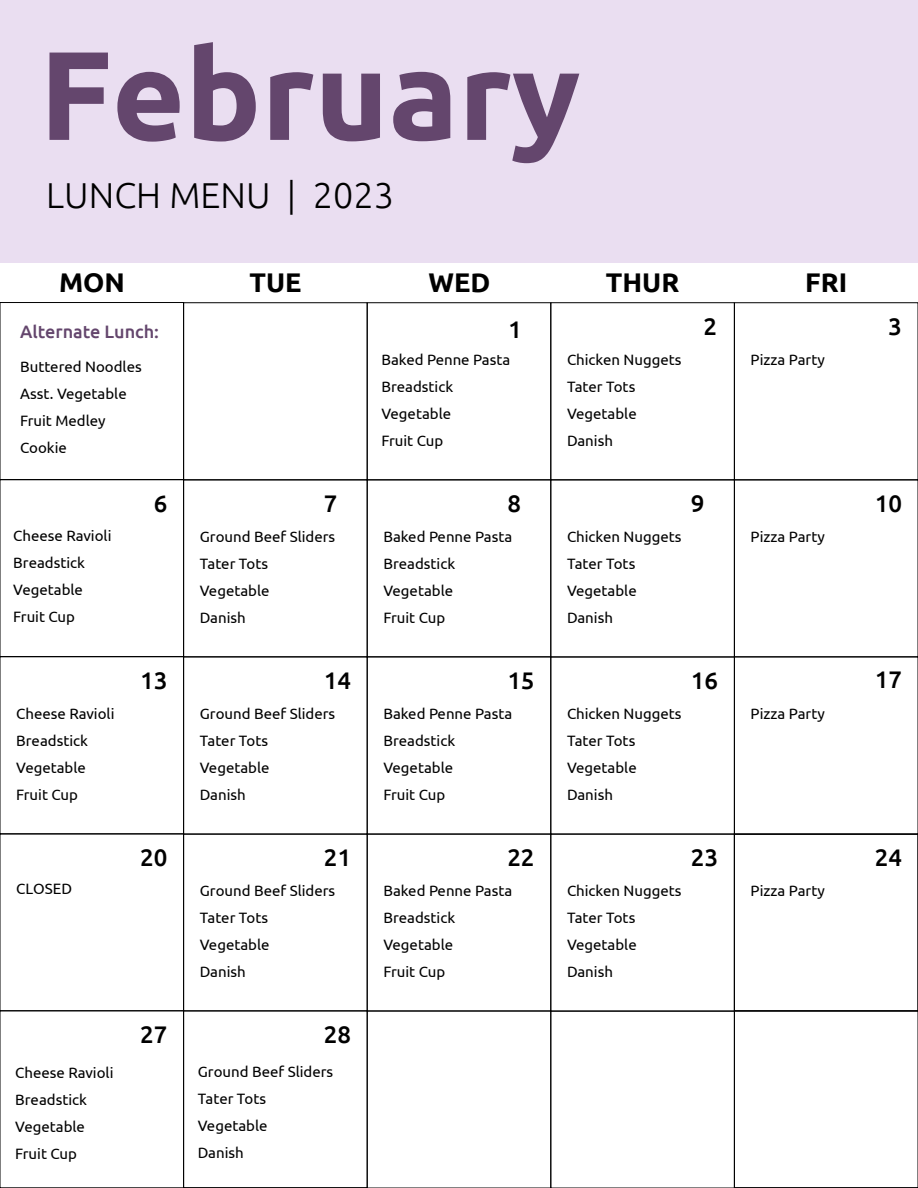
<style>
.page{position:relative;width:918px;height:1188px;background:#fff}
.page>*{position:absolute;margin:0;border:0;box-sizing:border-box;transform-origin:0 0}
.t1{font:700 126px "Ubuntu";color:#64466d}
.t2{font:300 36px "Ubuntu";color:#000}
.t3{font:700 27px "Ubuntu";color:#000}
.t4{font:500 24px "Ubuntu";color:#000}
.t5{font:500 18px "Ubuntu";color:#64466d}
.t6{font:15px/27px "Ubuntu";color:#000}
</style>
<div class="page">
<div style="left:367px;top:303px;width:184px;height:177px;border:1px solid #000"></div>
<div style="left:551px;top:303px;width:184px;height:177px;border:1px solid #000"></div>
<div style="left:0;top:302px;width:184px;height:178px;border:1px solid #000"></div>
<div style="left:367px;top:657px;width:184px;height:177px;border:1px solid #000"></div>
<div style="left:367px;top:1011px;width:184px;height:177px;border:1px solid #000"></div>
<div style="left:0;top:657px;width:184px;height:177px;border:1px solid #000"></div>
<div style="left:367px;top:480px;width:184px;height:177px;border:1px solid #000"></div>
<div style="left:0;top:480px;width:184px;height:177px;border:1px solid #000"></div>
<div style="left:183px;top:834px;width:184px;height:177px;border:1px solid #000"></div>
<div style="left:183px;top:1011px;width:184px;height:177px;border:1px solid #000"></div>
<div style="left:734px;top:1011px;width:184px;height:177px;border:1px solid #000"></div>
<div style="left:0;top:834px;width:184px;height:177px;border:1px solid #000"></div>
<div style="left:551px;top:480px;width:184px;height:177px;border:1px solid #000"></div>
<div style="left:734px;top:834px;width:184px;height:177px;border:1px solid #000"></div>
<div style="left:367px;top:834px;width:184px;height:177px;border:1px solid #000"></div>
<div style="left:551px;top:834px;width:184px;height:177px;border:1px solid #000"></div>
<div style="left:0;top:0;width:918px;height:263px;background:#eadef1"></div>
<h1 class="t1" style="left:39px;top:19px;width:543px">February</h1>
<h2 class="t2" style="left:46px;top:180px;width:349px">LUNCH MENU | 2023</h2>
<h3 class="t3" style="left:59px;top:271px;width:67px">MON</h3>
<h3 class="t3" style="left:250px;top:271px;width:54px">TUE</h3>
<h3 class="t3" style="left:428px;top:271px;width:63px">WED</h3>
<h3 class="t3" style="left:606px;top:271px;width:75px">THUR</h3>
<h3 class="t3" style="left:805px;top:271px;width:44px">FRI</h3>
<p class="t5" style="left:20px;top:324px;width:140px">Alternate Lunch:</p>
<p class="t6" style="left:20px;top:354px;width:123px">Buttered Noodles<br>Asst. Vegetable<br>Fruit Medley<br>Cookie</p>
<p class="t6" style="left:13px;top:523px;width:100px">Cheese Ravioli<br>Breadstick<br>Vegetable<br>Fruit Cup</p>
<p class="t6" style="left:16px;top:701px;width:100px">Cheese Ravioli<br>Breadstick<br>Vegetable<br>Fruit Cup</p>
<p class="t6" style="left:16px;top:875px;width:57px">CLOSED</p>
<h3 class="t4" style="left:154px;top:488px;width:15px">6</h3>
<h3 class="t4" style="left:140px;top:665px;width:29px">13</h3>
<h3 class="t4" style="left:140px;top:842px;width:29px">20</h3>
<h3 class="t4" style="left:140px;top:1019px;width:29px">27</h3>
<h3 class="t4" style="left:324px;top:488px;width:15px">7</h3>
<p class="t6" style="left:200px;top:524px;width:137px">Ground Beef Sliders<br>Tater Tots<br>Vegetable<br>Danish</p>
<h3 class="t4" style="left:324px;top:665px;width:29px">14</h3>
<p class="t6" style="left:200px;top:701px;width:137px">Ground Beef Sliders<br>Tater Tots<br>Vegetable<br>Danish</p>
<h3 class="t4" style="left:324px;top:842px;width:29px">21</h3>
<p class="t6" style="left:200px;top:878px;width:137px">Ground Beef Sliders<br>Tater Tots<br>Vegetable<br>Danish</p>
<h3 class="t4" style="left:324px;top:1019px;width:29px">28</h3>
<p class="t6" style="left:15px;top:1060px;width:100px">Cheese Ravioli<br>Breadstick<br>Vegetable<br>Fruit Cup</p>
<p class="t6" style="left:198px;top:1059px;width:137px">Ground Beef Sliders<br>Tater Tots<br>Vegetable<br>Danish</p>
<h3 class="t4" style="left:508px;top:314px;width:15px">1</h3>
<p class="t6" style="left:381px;top:347px;width:130px">Baked Penne Pasta<br>Breadstick<br>Vegetable<br>Fruit Cup</p>
<h3 class="t4" style="left:507px;top:488px;width:15px">8</h3>
<p class="t6" style="left:383px;top:524px;width:130px">Baked Penne Pasta<br>Breadstick<br>Vegetable<br>Fruit Cup</p>
<h3 class="t4" style="left:507px;top:665px;width:29px">15</h3>
<p class="t6" style="left:383px;top:701px;width:130px">Baked Penne Pasta<br>Breadstick<br>Vegetable<br>Fruit Cup</p>
<h3 class="t4" style="left:507px;top:842px;width:29px">22</h3>
<p class="t6" style="left:383px;top:878px;width:130px">Baked Penne Pasta<br>Breadstick<br>Vegetable<br>Fruit Cup</p>
<p class="t6" style="left:567px;top:347px;width:116px">Chicken Nuggets<br>Tater Tots<br>Vegetable<br>Danish</p>
<h3 class="t4" style="left:704px;top:311px;width:15px">2</h3>
<p class="t6" style="left:567px;top:524px;width:116px">Chicken Nuggets<br>Tater Tots<br>Vegetable<br>Danish</p>
<h3 class="t4" style="left:691px;top:488px;width:15px">9</h3>
<p class="t6" style="left:567px;top:701px;width:116px">Chicken Nuggets<br>Tater Tots<br>Vegetable<br>Danish</p>
<h3 class="t4" style="left:691px;top:665px;width:29px">16</h3>
<p class="t6" style="left:567px;top:878px;width:116px">Chicken Nuggets<br>Tater Tots<br>Vegetable<br>Danish</p>
<h3 class="t4" style="left:691px;top:842px;width:29px">23</h3>
<p class="t6" style="left:751px;top:347px;width:76px">Pizza Party</p>
<p class="t6" style="left:751px;top:524px;width:76px">Pizza Party</p>
<p class="t6" style="left:751px;top:701px;width:76px">Pizza Party</p>
<p class="t6" style="left:751px;top:878px;width:76px">Pizza Party</p>
<h3 class="t4" style="left:888px;top:311px;width:15px">3</h3>
<h3 class="t4" style="left:875px;top:488px;width:29px">10</h3>
<h3 class="t4" style="left:875px;top:665px;width:29px">17</h3>
<h3 class="t4" style="left:875px;top:842px;width:29px">24</h3>
</div>
